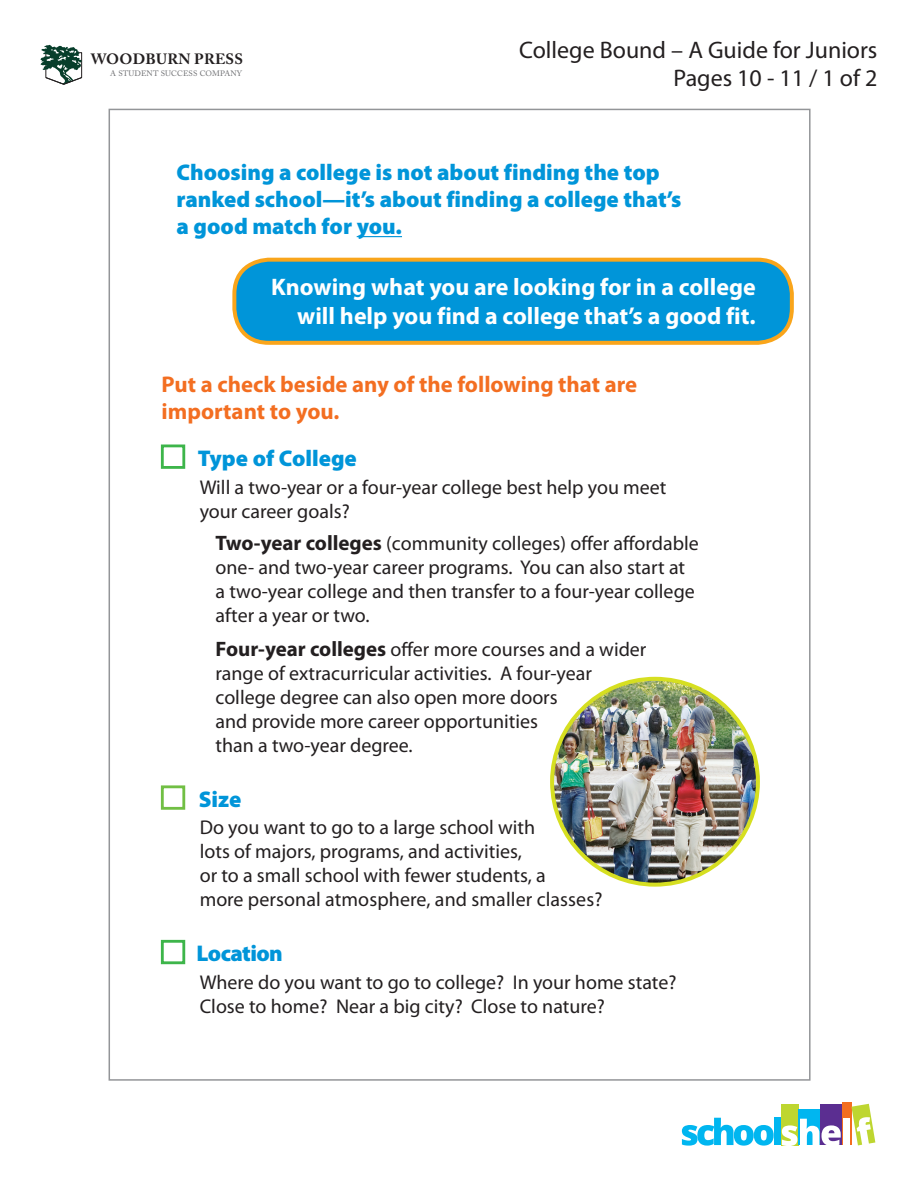
<style>
.page{position:relative;width:918px;height:1188px;background:#fff}
.page>*{position:absolute;margin:0;border:0;box-sizing:border-box;transform-origin:0 0}
.t1{font:700 24px "Myriad Pro";color:#fff}
.t2{font:24px/28.8px "Myriad Pro";color:#231f20;text-align:right}
.t3{font:900 22.8px/27px "Myriad Pro";color:#0095d9}
.t4{font:700 22.8px/27px "Myriad Pro";color:#f36e21}
.t5{font:900 22.8px "Myriad Pro";letter-spacing:-.025em;color:#0095d9}
.t6{font:19.95px/24px "Myriad Pro";color:#231f20}
.t7{font:700 14.85px "Adobe Caslon Pro";letter-spacing:.015em;color:#231f20}
.t8{font:7.8px "Adobe Caslon Pro";letter-spacing:.015em;color:#6c6d70}
.s1{font-weight:700;font-size:21px}
</style>
<div class="page">
<svg style="left:40px;top:45px;width:42px;height:40px"></svg>
<svg style="left:681px;top:1102px;width:195px;height:44px"></svg>
<div style="left:774px;top:1118px;width:7px;height:27px;background:#00b6f0"></div>
<div style="left:161px;top:445px;width:24px;height:24px;background:#fff;border:3px solid #3db54a"></div>
<div style="left:161px;top:785px;width:24px;height:25px;background:#fff;border:3px solid #71bf44"></div>
<div style="left:161px;top:940px;width:24px;height:24px;background:#fff;border:3px solid #3db54a"></div>
<img style="left:552px;top:679px;width:206px;height:206px;border-radius:103px">
<div style="left:234px;top:260px;width:558px;height:83px;background:#0095d9;border-radius:35px"></div>
<div style="left:232px;top:258px;width:562px;height:87px;border:4px solid #f9a51b;border-radius:35px"></div>
<hr style="left:357px;top:236px;width:45px;height:1px;background:#0095d9">
<p class="t7" style="left:91px;top:50px;width:154px">WOODBURN PRESS</p>
<p class="t8" style="left:110px;top:69px;width:133px">A STUDENT SUCCESS COMPANY</p>
<p class="t2" style="left:519px;top:36px;width:360px">College Bound – A Guide for Juniors<br>Pages 10 - 11 / 1 of 2</p>
<p class="t3" style="left:176px;top:159px;width:506px">Choosing a college is not about finding the top ranked school—it’s about finding a college that’s a good match for you.</p>
<p class="t1" style="left:271px;top:274px;width:486px">Knowing what you are looking for in a college</p>
<p class="t1" style="left:297px;top:302px;width:460px">will help you find a college that’s a good fit.</p>
<p class="t4" style="left:162px;top:371px;width:477px">Put a check beside any of the following that are important to you.</p>
<p class="t3" style="left:198px;top:445px;width:161px">Type of College</p>
<p class="t6" style="left:200px;top:476px;width:468px">Will a two-year or a four-year college best help you meet your career goals?</p>
<p class="t6" style="left:216px;top:532px;width:485px"><span class="s1">Two-year colleges</span> (community colleges) offer affordable one- and two-year career programs. You can also start at a two-year college and then transfer to a four-year college after a year or two.</p>
<p class="t6" style="left:216px;top:638px;width:432px"><span class="s1">Four-year colleges</span> offer more courses and a wider</p>
<p class="t6" style="left:216px;top:662px;width:378px">range of extracurricular activities. A four-year</p>
<p class="t6" style="left:216px;top:686px;width:344px">college degree can also open more doors</p>
<p class="t6" style="left:216px;top:710px;width:324px">and provide more career opportunities</p>
<p class="t6" style="left:216px;top:734px;width:199px">than a two-year degree.</p>
<p class="t3" style="left:199px;top:786px;width:44px">Size</p>
<p class="t6" style="left:200px;top:816px;width:337px">Do you want to go to a large school with</p>
<p class="t6" style="left:200px;top:840px;width:324px">lots of majors, programs, and activities,</p>
<p class="t6" style="left:200px;top:864px;width:348px">or to a small school with fewer students, a</p>
<p class="t6" style="left:200px;top:888px;width:404px">more personal atmosphere, and smaller classes?</p>
<p class="t5" style="left:196px;top:941px;width:88px">Location</p>
<p class="t6" style="left:200px;top:971px;width:478px">Where do you want to go to college? In your home state?<br>Close to home? Near a big city? Close to nature?</p>
</div>
